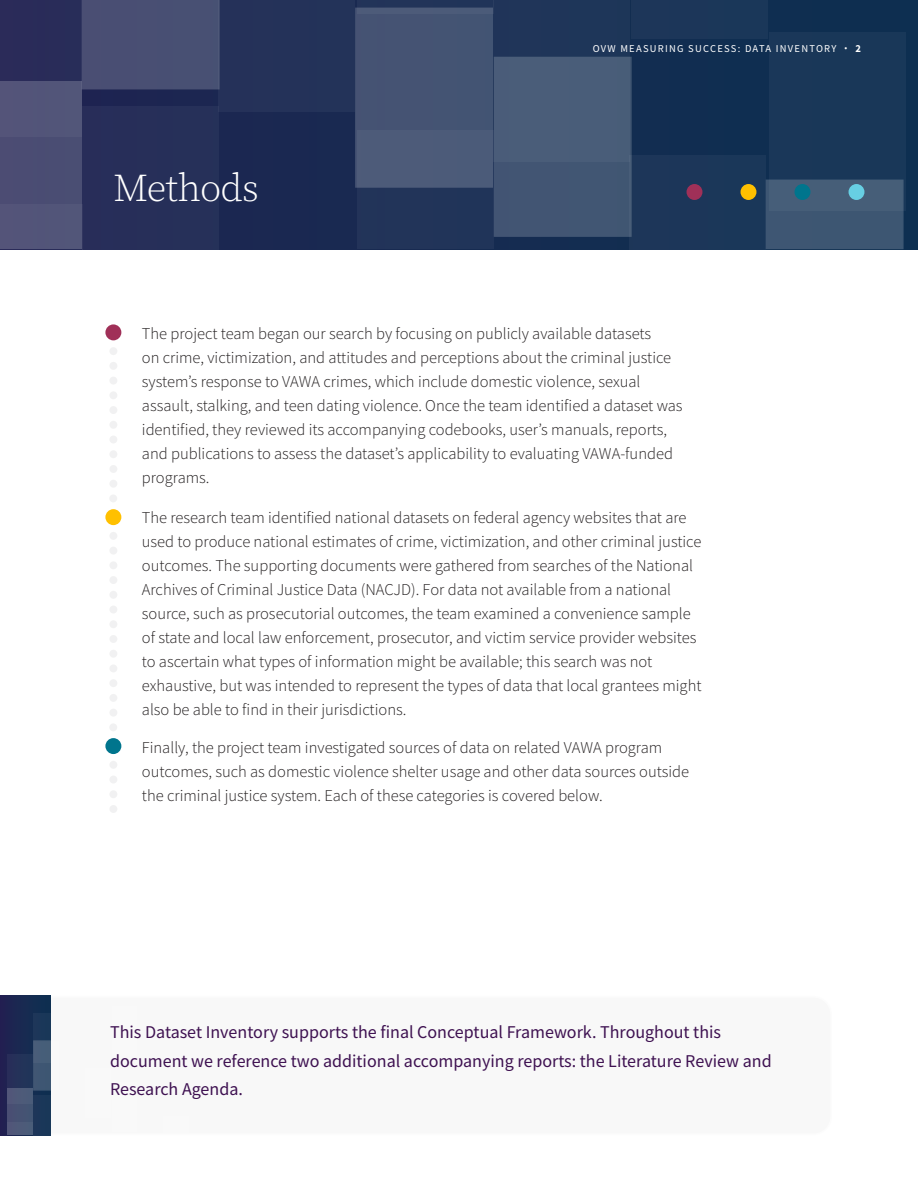
<style>
.page{position:relative;width:918px;height:1188px;background:#fff}
.page>*{position:absolute;margin:0;border:0;box-sizing:border-box;transform-origin:0 0}
.Heading_A{font:300 39px "Source Serif Pro";letter-spacing:-.02em;color:#fff}
.t1{font:18px/28.5px "Source Sans Pro";color:#3e1151}
.t2{font:300 16.5px/24px "Source Sans Pro";color:#231f20}
.t3{font:10.5px "Source Sans Pro";letter-spacing:.12em;color:#fff}
.s1{font-weight:200}
.s2{font-weight:700}
</style>
<div class="page">
<div style="left:0;top:0;width:918px;height:249px;background:#122d51"></div>
<div style="left:0;top:0;width:82px;height:137px;background:#292b59"></div>
<div style="left:0;top:81px;width:82px;height:168px;background:#4c4e73"></div>
<div style="left:0;top:204px;width:82px;height:45px;background:#525479"></div>
<div style="left:82px;top:106px;width:137px;height:143px;background:#272f59"></div>
<div style="left:82px;top:0;width:137px;height:89px;background:#494f73"></div>
<div style="left:219px;top:0;width:136px;height:112px;background:#243259"></div>
<svg style="left:357px;top:0;width:136px;height:8px"></svg>
<div style="left:357px;top:130px;width:137px;height:119px;background:#223459"></div>
<div style="left:355px;top:8px;width:138px;height:180px;background:#455473"></div>
<div style="left:494px;top:57px;width:138px;height:180px;background:#425573"></div>
<svg style="left:493px;top:0;width:136px;height:161px"></svg>
<div style="left:629px;top:155px;width:137px;height:94px;background:#1c3659"></div>
<div style="left:632px;top:0;width:136px;height:38px;background:#1c3659"></div>
<div style="left:770px;top:32px;width:136px;height:178px;background:#193758"></div>
<div style="left:766px;top:180px;width:138px;height:69px;background:#3e5673"></div>
<div style="left:741px;top:184px;width:15px;height:16px;background:#ffc000;border-radius:50%"></div>
<div style="left:687px;top:184px;width:15px;height:16px;background:#a03058;border-radius:50%"></div>
<div style="left:795px;top:184px;width:15px;height:16px;background:#00758d;border-radius:50%"></div>
<div style="left:849px;top:184px;width:15px;height:16px;background:#67cfe3;border-radius:50%"></div>
<div style="left:105px;top:509px;width:16px;height:16px;background:#ffc000;border-radius:50%"></div>
<div style="left:105px;top:324px;width:16px;height:16px;background:#a03058;border-radius:50%"></div>
<div style="left:105px;top:738px;width:16px;height:16px;background:#00758d;border-radius:50%"></div>
<div style="left:109px;top:347px;width:8px;height:8px;background:#f1f1f2;border-radius:50%"></div>
<div style="left:109px;top:362px;width:8px;height:8px;background:#f1f1f2;border-radius:50%"></div>
<div style="left:109px;top:377px;width:8px;height:8px;background:#f1f1f2;border-radius:50%"></div>
<div style="left:109px;top:391px;width:8px;height:8px;background:#f1f1f2;border-radius:50%"></div>
<div style="left:109px;top:406px;width:8px;height:8px;background:#f1f1f2;border-radius:50%"></div>
<div style="left:109px;top:421px;width:8px;height:8px;background:#f1f1f2;border-radius:50%"></div>
<div style="left:109px;top:436px;width:8px;height:8px;background:#f1f1f2;border-radius:50%"></div>
<div style="left:109px;top:450px;width:8px;height:8px;background:#f1f1f2;border-radius:50%"></div>
<div style="left:109px;top:465px;width:8px;height:8px;background:#f1f1f2;border-radius:50%"></div>
<div style="left:109px;top:532px;width:8px;height:8px;background:#f1f1f2;border-radius:50%"></div>
<div style="left:109px;top:547px;width:8px;height:8px;background:#f1f1f2;border-radius:50%"></div>
<div style="left:109px;top:561px;width:8px;height:8px;background:#f1f1f2;border-radius:50%"></div>
<div style="left:109px;top:576px;width:8px;height:8px;background:#f1f1f2;border-radius:50%"></div>
<div style="left:109px;top:591px;width:8px;height:8px;background:#f1f1f2;border-radius:50%"></div>
<div style="left:109px;top:606px;width:8px;height:8px;background:#f1f1f2;border-radius:50%"></div>
<div style="left:109px;top:620px;width:8px;height:8px;background:#f1f1f2;border-radius:50%"></div>
<div style="left:109px;top:635px;width:8px;height:8px;background:#f1f1f2;border-radius:50%"></div>
<div style="left:109px;top:650px;width:8px;height:8px;background:#f1f1f2;border-radius:50%"></div>
<div style="left:109px;top:664px;width:8px;height:8px;background:#f1f1f2;border-radius:50%"></div>
<div style="left:109px;top:679px;width:8px;height:8px;background:#f1f1f2;border-radius:50%"></div>
<div style="left:109px;top:761px;width:8px;height:8px;background:#f1f1f2;border-radius:50%"></div>
<div style="left:109px;top:776px;width:8px;height:8px;background:#f1f1f2;border-radius:50%"></div>
<div style="left:109px;top:790px;width:8px;height:8px;background:#f1f1f2;border-radius:50%"></div>
<div style="left:109px;top:694px;width:8px;height:8px;background:#f1f1f2;border-radius:50%"></div>
<div style="left:109px;top:709px;width:8px;height:8px;background:#f1f1f2;border-radius:50%"></div>
<div style="left:109px;top:805px;width:8px;height:8px;background:#f1f1f2;border-radius:50%"></div>
<div style="left:109px;top:480px;width:8px;height:8px;background:#f1f1f2;border-radius:50%"></div>
<div style="left:109px;top:494px;width:8px;height:8px;background:#f1f1f2;border-radius:50%"></div>
<div style="left:109px;top:723px;width:8px;height:8px;background:#f1f1f2;border-radius:50%"></div>
<div style="left:0;top:996px;width:51px;height:139px;background:#1b2751"></div>
<div style="left:7px;top:1054px;width:26px;height:50px;background:#233259"></div>
<div style="left:7px;top:1088px;width:26px;height:47px;background:#4a5573"></div>
<div style="left:7px;top:1123px;width:26px;height:12px;background:#4e5a79"></div>
<svg style="left:33px;top:1013px;width:18px;height:27px"></svg>
<svg style="left:33px;top:1095px;width:18px;height:40px"></svg>
<svg style="left:33px;top:1040px;width:18px;height:51px"></svg>
<div style="left:59px;top:1047px;width:26px;height:50px;background:#f8f8f8"></div>
<div style="left:86px;top:1020px;width:25px;height:50px;background:#f8f8f8"></div>
<div style="left:86px;top:1102px;width:25px;height:33px;background:#f8f8f8"></div>
<div style="left:85px;top:1068px;width:26px;height:50px;background:#fff"></div>
<div style="left:137px;top:1109px;width:26px;height:26px;background:#f8f8f8"></div>
<div style="left:138px;top:1027px;width:25px;height:49px;background:#f8f8f8"></div>
<div style="left:164px;top:1075px;width:26px;height:49px;background:#f8f8f8"></div>
<div style="left:163px;top:1116px;width:26px;height:19px;background:#fff"></div>
<p class="Heading_A" style="left:113px;top:163px;width:147px">Methods</p>
<p class="t3" style="left:593px;top:42px;width:270px">OVW Measuri ng Success: Data Inventory <span class="s1">•</span> <span class="s2">2</span></p>
<p class="t2" style="left:142px;top:322px;width:542px">The project team began our search by focusing on publicly available datasets<br>on crime, victimization, and attitudes and perceptions about the criminal justice system’s response to VAWA crimes, which include domestic violence, sexual assault, stalking, and teen dating violence. Once the team identified a dataset was identified, they reviewed its accompanying codebooks, user’s manuals, reports, and publications to assess the dataset’s applicability to evaluating VAWA-funded programs.</p>
<p class="t2" style="left:142px;top:506px;width:561px">The research team identified national datasets on federal agency websites that are used to produce national estimates of crime, victimization, and other criminal justice outcomes. The supporting documents were gathered from searches of the National Archives of Criminal Justice Data (NACJD). For data not available from a national source, such as prosecutorial outcomes, the team examined a convenience sample of state and local law enforcement, prosecutor, and victim service provider websites to ascertain what types of information might be available; this search was not exhaustive, but was intended to represent the types of data that local grantees might also be able to find in their jurisdictions.</p>
<p class="t2" style="left:142px;top:735px;width:549px">Finally, the project team investigated sources of data on related VAWA program outcomes, such as domestic violence shelter usage and other data sources outside the criminal justice system. Each of these categories is covered below.</p>
<p class="t1" style="left:110px;top:1018px;width:663px">This Dataset Inventory supports the final Conceptual Framework. Throughout this document we reference two additional accompanying reports: the Literature Review and<br>Research Agenda.</p>
</div>
